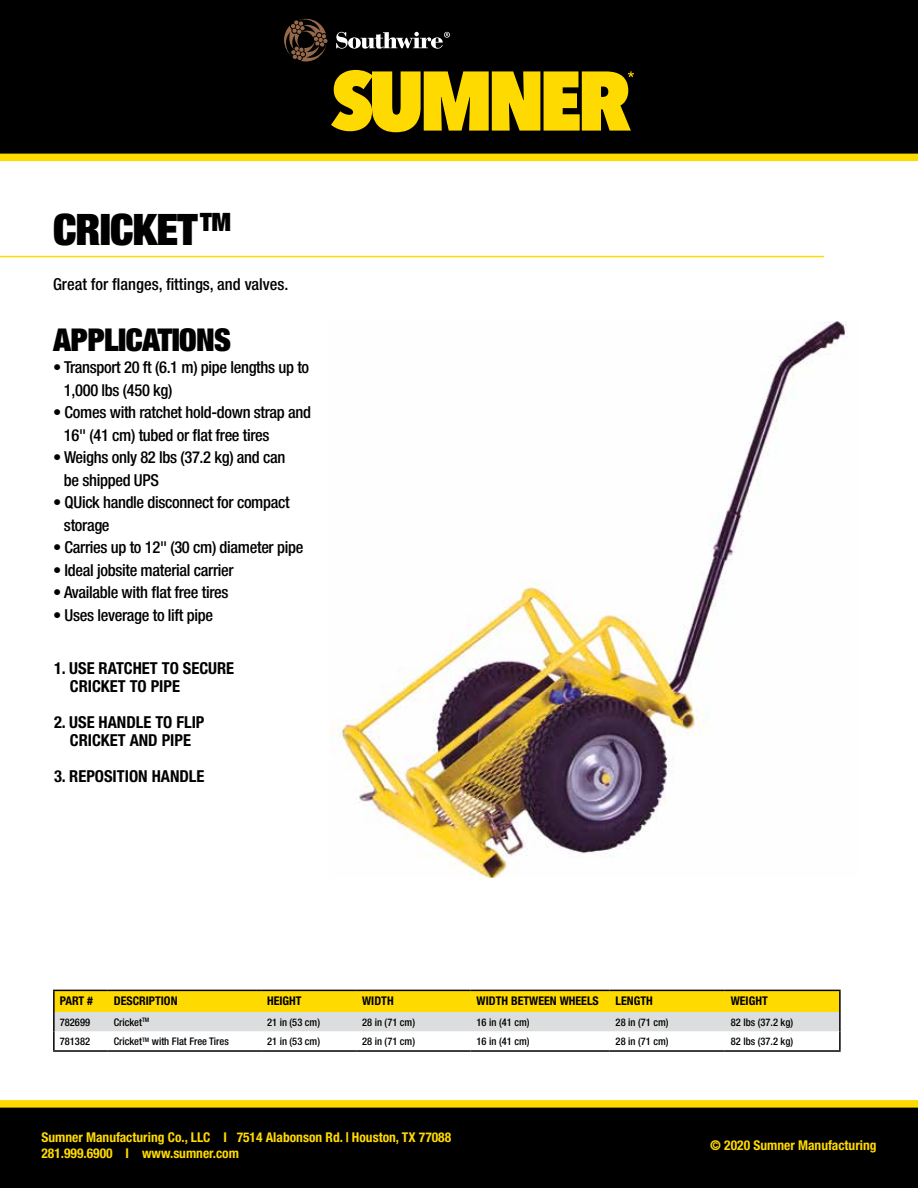
<style>
.page{position:relative;width:918px;height:1188px;background:#fff}
.page>*{position:absolute;margin:0;border:0;box-sizing:border-box;transform-origin:0 0}
.t1{font:900 condensed 43.5px "Helvetica Neue LT Pro";letter-spacing:-.02em;color:#000}
.t2{font:900 condensed 31.5px "Helvetica Neue LT Pro";letter-spacing:-.02em;color:#000}
.t3{font:500 condensed 16.5px/22.5px "Helvetica Neue LT Pro";letter-spacing:-.02em;color:#000}
.t4{font:700 condensed 16.5px/18px "Helvetica Neue LT Pro";color:#000}
.t5{font:500 condensed 16.5px "Helvetica Neue LT Pro";color:#000}
.t6{font:700 condensed 13.5px/16.2px "Helvetica Neue";color:#ffda00}
.t7{font:700 condensed 12px "Helvetica Neue LT Pro";color:#000}
.t8{font:500 condensed 10.5px "Helvetica Neue LT Pro";color:#000}
</style>
<div class="page">
<div style="left:0;top:1107px;width:918px;height:81px;background:#000"></div>
<div style="left:0;top:0;width:918px;height:153px;background:#000"></div>
<div style="left:0;top:1100px;width:918px;height:8px;background:#ffda00"></div>
<svg style="left:284px;top:19px;width:44px;height:43px"></svg>
<svg style="left:336px;top:32px;width:114px;height:17px"></svg>
<svg style="left:331px;top:70px;width:303px;height:62px"></svg>
<div style="left:0;top:154px;width:918px;height:7px;background:#ffda00"></div>
<hr style="left:0;top:256px;width:824px;height:1px;background:#ffda00">
<svg style="left:53px;top:990px;width:788px;height:60px"></svg>
<hr style="left:53px;top:1050px;width:55px;height:2px;background:#000">
<hr style="left:108px;top:1050px;width:153px;height:2px;background:#000">
<hr style="left:261px;top:1050px;width:95px;height:2px;background:#000">
<hr style="left:356px;top:1050px;width:115px;height:2px;background:#000">
<hr style="left:471px;top:1050px;width:139px;height:2px;background:#000">
<hr style="left:610px;top:1050px;width:115px;height:2px;background:#000">
<hr style="left:725px;top:1050px;width:116px;height:2px;background:#000">
<img style="left:329px;top:322px;width:518px;height:556px">
<h1 class="t1" style="left:53px;top:201px;width:180px">CRICKET<sup>TM</sup></h1>
<p class="t5" style="left:53px;top:275px;width:237px">Great for flanges, fittings, and valves.</p>
<h2 class="t2" style="left:53px;top:318px;width:180px">APPLICATIONS</h2>
<p class="t3" style="left:64px;top:356px;width:247px;text-indent:-11px">• Transport 20 ft (6.1 m) pipe lengths up to<br>1,000 lbs (450 kg)</p>
<p class="t3" style="left:64px;top:401px;width:249px;text-indent:-11px">• Comes with ratchet hold-down strap and<br>16" (41 cm) tubed or flat free tires</p>
<p class="t3" style="left:64px;top:446px;width:223px;text-indent:-11px">• Weighs only 82 lbs (37.2 kg) and can be shipped UPS</p>
<p class="t3" style="left:64px;top:491px;width:227px;text-indent:-11px">• QUick handle disconnect for compact storage</p>
<p class="t3" style="left:53px;top:536px;width:252px">• Carries up to 12" (30 cm) diameter pipe</p>
<p class="t3" style="left:53px;top:558px;width:182px">• Ideal jobsite material carrier</p>
<p class="t3" style="left:53px;top:581px;width:177px">• Available with flat free tires</p>
<p class="t3" style="left:53px;top:603px;width:161px">• Uses leverage to lift pipe</p>
<p class="t4" style="left:70px;top:659px;width:166px;text-indent:-16px">1. USE RATCHET TO SECURE<br>CRICKET TO PIPE</p>
<p class="t4" style="left:54px;top:713px;width:152px;text-align:center">2. USE HANDLE TO FLIP<br>CRICKET AND PIPE</p>
<p class="t4" style="left:54px;top:767px;width:152px">3. REPOSITION HANDLE</p>
<p class="t7" style="left:60px;top:994px;width:35px">PART #</p>
<p class="t7" style="left:114px;top:994px;width:65px">DESCRIPTION</p>
<p class="t7" style="left:267px;top:994px;width:36px">HEIGHT</p>
<p class="t7" style="left:362px;top:994px;width:33px">WIDTH</p>
<p class="t7" style="left:477px;top:994px;width:124px">WIDTH BETWEEN WHEELS</p>
<p class="t7" style="left:616px;top:994px;width:39px">LENGTH</p>
<p class="t7" style="left:731px;top:994px;width:39px">WEIGHT</p>
<p class="t8" style="left:60px;top:1016px;width:32px">782699</p>
<p class="t8" style="left:114px;top:1016px;width:37px">Cricket<sup>TM</sup></p>
<p class="t8" style="left:267px;top:1016px;width:54px">21 in (53 cm)</p>
<p class="t8" style="left:362px;top:1016px;width:54px">28 in (71 cm)</p>
<p class="t8" style="left:477px;top:1016px;width:54px">16 in (41 cm)</p>
<p class="t8" style="left:616px;top:1016px;width:54px">28 in (71 cm)</p>
<p class="t8" style="left:731px;top:1016px;width:64px">82 lbs (37.2 kg)</p>
<p class="t8" style="left:60px;top:1035px;width:32px">781382</p>
<p class="t8" style="left:114px;top:1035px;width:117px">Cricket<sup>TM</sup> with Flat Free Tires</p>
<p class="t8" style="left:267px;top:1035px;width:54px">21 in (53 cm)</p>
<p class="t8" style="left:362px;top:1035px;width:54px">28 in (71 cm)</p>
<p class="t8" style="left:477px;top:1035px;width:54px">16 in (41 cm)</p>
<p class="t8" style="left:616px;top:1035px;width:54px">28 in (71 cm)</p>
<p class="t8" style="left:731px;top:1035px;width:64px">82 lbs (37.2 kg)</p>
<p class="t6" style="left:41px;top:1129px;width:411px">Sumner Manufacturing Co., LLC I 7514 Alabonson Rd. | Houston, TX 77088<br>281.999.6900 I www.sumner.com</p>
<p class="t6" style="left:710px;top:1137px;width:168px">© 2020 Sumner Manufacturing</p>
</div>
